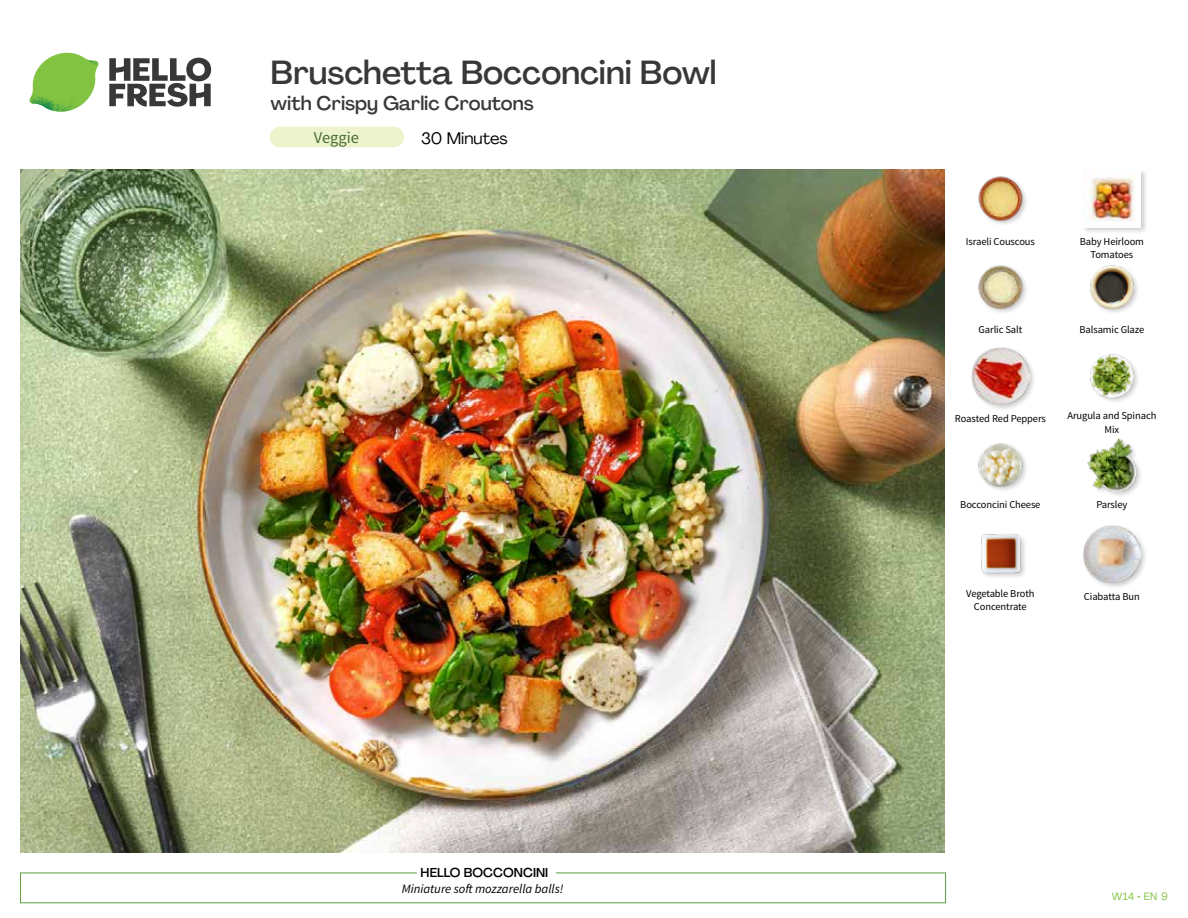
<style>
.page{position:relative;width:1188px;height:918px;background:#fff}
.page>*{position:absolute;margin:0;border:0;box-sizing:border-box;transform-origin:0 0}
.t1{font:500 33px "Agrandir";color:#383839}
.t2{font:500 19.5px "Agrandir";color:#383839}
.t3{font:16.5px "Agrandir";color:#000}
.t4{font:16.5px "Source Sans Pro";color:#476b32}
.t5{font:italic 12.75px "Source Sans Pro";color:#000}
.t6{font:500 12.75px "Agrandir";color:#000}
.t7{font:10.5px/13.5px "Source Sans Pro";letter-spacing:-.01em;color:#000;text-align:center}
.t8{font:10.5px "Agrandir";color:#82c341}
</style>
<div class="page">
<div style="left:270px;top:127px;width:134px;height:20px;background:#edf3cd;border-radius:10px"></div>
<svg style="left:109px;top:57px;width:102px;height:50px"></svg>
<svg style="left:34px;top:53px;width:62px;height:40px"></svg>
<img style="left:67px;top:53px;width:32px;height:26px">
<img style="left:33px;top:75px;width:59px;height:11px">
<img style="left:29px;top:79px;width:61px;height:33px">
<img style="left:65px;top:86px;width:27px;height:25px">
<div style="left:20px;top:873px;width:926px;height:30px;border:1px solid #609f43"></div>
<div style="left:417px;top:865px;width:139px;height:15px;background:#fff"></div>
<img style="left:21px;top:170px;width:924px;height:682px">
<div style="left:1082px;top:524px;width:65px;height:65px;background:#000;opacity:.2"></div>
<img style="left:1083px;top:525px;width:58px;height:58px">
<img style="left:981px;top:534px;width:44px;height:43px">
<div style="left:1087px;top:438px;width:56px;height:60px;background:#000;opacity:.2"></div>
<img style="left:1087px;top:439px;width:51px;height:52px">
<img style="left:978px;top:443px;width:48px;height:47px">
<img style="left:1090px;top:354px;width:48px;height:48px">
<div style="left:971px;top:346px;width:65px;height:66px;background:#000;opacity:.2"></div>
<img style="left:972px;top:347px;width:57px;height:58px">
<img style="left:1090px;top:265px;width:48px;height:48px">
<img style="left:978px;top:265px;width:48px;height:48px">
<div style="left:1082px;top:168px;width:66px;height:66px;background:#000;opacity:.2"></div>
<img style="left:1083px;top:170px;width:58px;height:57px">
<img style="left:978px;top:176px;width:48px;height:48px">
<h1 class="t1" style="left:271px;top:52px;width:447px">Bruschetta Bocconcini Bowl</h1>
<h2 class="t2" style="left:271px;top:91px;width:265px">with Crispy Garlic Croutons</h2>
<h3 class="t4" style="left:314px;top:128px;width:47px">Veggie</h3>
<h3 class="t3" style="left:421px;top:128px;width:88px">30 Minutes</h3>
<p class="t6" style="left:421px;top:864px;width:129px">HELLO BOCCONCINI</p>
<p class="t5" style="left:402px;top:881px;width:163px">Miniature soft mozzarella balls!</p>
<p class="t7" style="left:966px;top:234px;width:71px">Israeli Couscous</p>
<p class="t7" style="left:1080px;top:234px;width:66px">Baby Heirloom<br>Tomatoes</p>
<p class="t7" style="left:979px;top:323px;width:45px">Garlic Salt</p>
<p class="t7" style="left:1079px;top:323px;width:66px">Balsamic Glaze</p>
<p class="t7" style="left:955px;top:412px;width:92px">Roasted Red Peppers</p>
<p class="t7" style="left:1067px;top:409px;width:90px">Arugula and Spinach<br>Mix</p>
<p class="t7" style="left:960px;top:498px;width:82px">Bocconcini Cheese</p>
<p class="t7" style="left:1096px;top:498px;width:33px">Parsley</p>
<p class="t7" style="left:966px;top:587px;width:70px">Vegetable Broth<br>Concentrate</p>
<p class="t7" style="left:1084px;top:590px;width:57px">Ciabatta Bun</p>
<p class="t8" style="left:1112px;top:890px;width:57px">W14 • EN 9</p>
</div>
